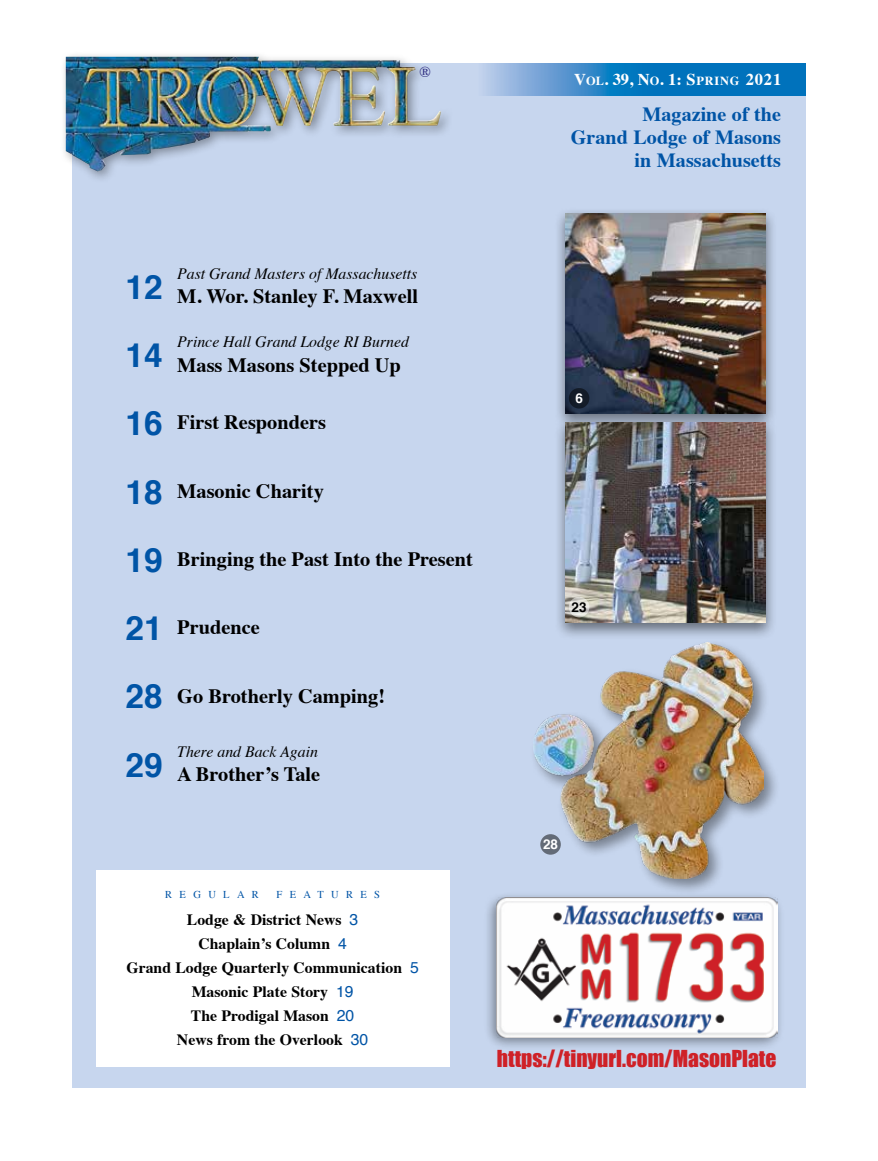
<style>
.page{position:relative;width:878px;height:1161px;background:#fff}
.page>*{position:absolute;margin:0;border:0;box-sizing:border-box;transform-origin:0 0}
.t1{font:21.45px "Impact";color:#cf2127}
.t2{font:700 20.4px "Times";color:#000}
.t3{font:700 20.1px/23.2px "Times";color:#0054a6;text-align:right}
.t4{font:700 16.5px "Times";letter-spacing:.05em;color:#fff}
.t5{font:700 15.75px/24px "Times";color:#000;text-align:center}
.t6{font:italic 15.75px "Times";color:#000}
.t7{font:15px "Times";color:#26247b}
.t8{font:700 13.5px "Helvetica";color:#fff}
.t9{font:700 13.5px "Helvetica";color:#000}
.t10{font:10.5px "Times";letter-spacing:.7em;color:#0054a6}
.s1{font-size:12.3px}
.s2{font-family:"Helvetica";font-size:33.45px;color:#0054a6}
.s3{font-family:"Helvetica";font-weight:400;color:#0054a6}
</style>
<div class="page">
<div style="left:72px;top:63px;width:734px;height:1024px;background:#c7d6ee"></div>
<div style="left:60px;top:51px;width:394px;height:133px;background:#000;opacity:.35"></div>
<img style="left:66px;top:57px;width:375px;height:114px">
<div style="left:96px;top:870px;width:353px;height:196px;background:#fff"></div>
<svg style="left:485px;top:63px;width:321px;height:33px;background:#2985c6"></svg>
<div style="left:553px;top:207px;width:224px;height:224px;background:#000;opacity:.5"></div>
<img style="left:565px;top:213px;width:200px;height:201px">
<div style="left:553px;top:416px;width:224px;height:224px;background:#000;opacity:.5"></div>
<img style="left:565px;top:423px;width:200px;height:200px">
<div style="left:483px;top:891px;width:301px;height:161px;background:#000;opacity:.4"></div>
<img style="left:496px;top:897px;width:281px;height:141px">
<div style="left:569px;top:388px;width:20px;height:21px;background:#131c28;border-radius:50%"></div>
<svg style="left:569px;top:597px;width:20px;height:20px"></svg>
<div style="left:530px;top:639px;width:250px;height:257px;background:#000;opacity:.4"></div>
<img style="left:533px;top:642px;width:230px;height:237px">
<svg style="left:540px;top:834px;width:21px;height:21px"></svg>
<p class="t7" style="left:419px;top:58px;width:13px">®</p>
<p class="t4" style="left:574px;top:64px;width:208px">V<span class="s1">OL</span>. 39, N<span class="s1">O</span>. 1: S<span class="s1">PRING</span> 2021</p>
<p class="t3" style="left:571px;top:100px;width:212px">Magazine of the<br>Grand Lodge of Masons in Massachusetts</p>
<p class="t6" style="left:177px;top:260px;width:242px">Past Grand Masters of Massachusetts</p>
<p class="t2" style="left:125px;top:277px;width:294px"><sup>12</sup> M. Wor. Stanley F. Maxwell</p>
<p class="t6" style="left:177px;top:328px;width:233px">Prince Hall Grand Lodge RI Burned</p>
<p class="t2" style="left:125px;top:345px;width:277px"><sup>14</sup> Mass Masons Stepped Up</p>
<p class="t2" style="left:125px;top:403px;width:202px"><span class="s2">16</span> First Responders</p>
<p class="t2" style="left:125px;top:471px;width:200px"><span class="s2">18</span> Masonic Charity</p>
<p class="t2" style="left:125px;top:540px;width:349px"><span class="s2">19</span> Bringing the Past Into the Present</p>
<p class="t2" style="left:125px;top:608px;width:136px"><span class="s2">21</span> Prudence</p>
<p class="t2" style="left:125px;top:676px;width:261px"><span class="s2">28</span> Go Brotherly Camping!</p>
<p class="t6" style="left:177px;top:738px;width:142px">There and Back Again</p>
<p class="t2" style="left:125px;top:755px;width:196px"><sup>29</sup> A Brother’s Tale</p>
<p class="t10" style="left:165px;top:884px;width:95px">REGULAR</p>
<p class="t10" style="left:276px;top:884px;width:105px">FEATURES</p>
<p class="t5" style="left:126px;top:906px;width:294px">Lodge &amp; District News <span class="s3">3<br></span>Chaplain’s Column <span class="s3">4<br></span>Grand Lodge Quarterly Communication <span class="s3">5<br></span>Masonic Plate Story <span class="s3">19<br></span>The Prodigal Mason <span class="s3">20<br></span>News from the Overlook <span class="s3">30</span></p>
<p class="t8" style="left:575px;top:387px;width:9px">6</p>
<p class="t9" style="left:571px;top:596px;width:17px">23</p>
<p class="t8" style="left:543px;top:834px;width:17px">28</p>
<p class="t1" style="left:497px;top:1042px;width:281px">https://tinyurl.com/MasonPlate</p>
</div>
